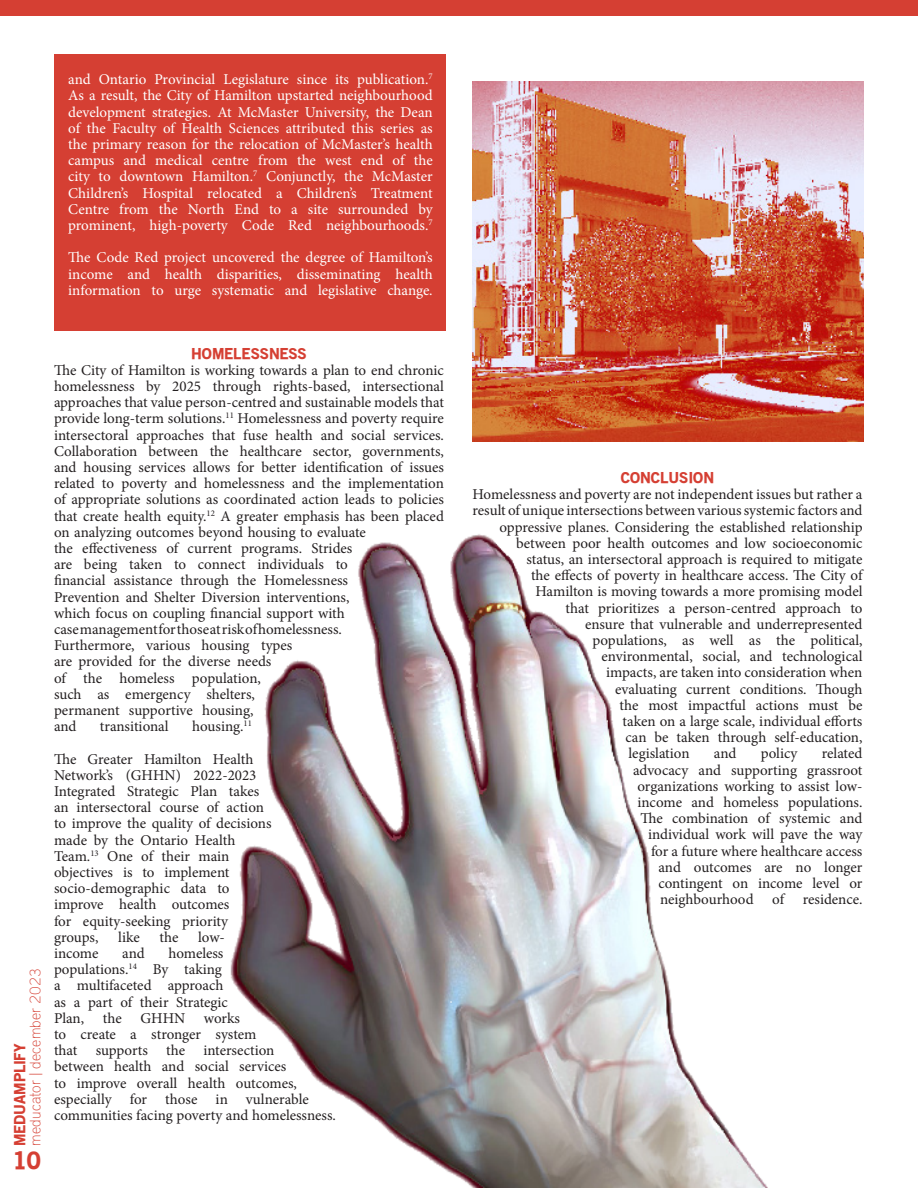
<style>
.page{position:relative;width:918px;height:1188px;background:#fff}
.page>*{position:absolute;margin:0;border:0;box-sizing:border-box;transform-origin:0 0}
.t1{font:900 24px "Old Sans";color:#d53f33}
.t2{font:15px/16.2px "Minion Pro";color:#231f20}
.t3{font:15px/16.2px "Minion Pro";color:#fff;text-align:justify}
.t4{font:900 15px "Old Sans";color:#d53f33}
.t5{font:100 15px "District Pro";letter-spacing:.01em;color:#d53f33}
</style>
<div class="page">
<img style="left:472px;top:82px;width:392px;height:359px">
<div style="left:55px;top:54px;width:391px;height:276px;background:#d53f33"></div>
<img style="left:230px;top:534px;width:538px;height:654px">
<div style="left:0;top:0;width:918px;height:15px;background:#d53f33"></div>
<p class="t3" style="left:68px;top:71px;width:366px">and Ontario Provincial Legislature since its publication.<sup>7<br></sup>As a result, the City of Hamilton upstarted neighbourhood</p>
<p class="t3" style="left:68px;top:104px;width:366px">development strategies. At McMaster University, the Dean of the Faculty of Health Sciences attributed this series as the primary reason for the relocation of McMaster’s health campus and medical centre from the west end of the city to downtown Hamilton.<sup>7</sup> Conjunctly, the McMaster Children’s Hospital relocated a Children’s Treatment Centre from the North End to a site surrounded by prominent, high-poverty Code Red neighbourhoods.<sup>7</sup></p>
<p class="t3" style="left:68px;top:250px;width:366px">The Code Red project uncovered the degree of Hamilton’s income and health disparities, disseminating health information to urge systematic and legislative change.</p>
<p class="t5" style="left:25px;top:1146px;width:179px;rotate:-90deg">meducator | december 2023</p>
<p class="t1" style="left:12px;top:1145px;width:30px">10</p>
<p class="t4" style="left:10px;top:1146px;width:104px;rotate:-90deg">MEDUAMPLIFY</p>
<p class="t4" style="left:191px;top:344px;width:117px">HOMELESSNESS</p>
<p class="t2" style="left:54px;top:362px;width:392px">The City of Hamilton is working towards a plan to end chronic homelessness by 2025 through rights-based, intersectional approaches that value person-centred and sustainable models that provide long-term solutions.<sup>11</sup> Homelessness and poverty require intersectoral approaches that fuse health and social services.<br>Collaboration between the healthcare sector, governments, and housing services allows for better identification of issues related to poverty and homelessness and the implementation of appropriate solutions as coordinated action leads to policies that create health equity.<sup>12</sup> A greater emphasis has been placed on analyzing outcomes beyond housing to evaluate<br>the effectiveness of current programs. Strides<br>are being taken to connect individuals to<br>financial assistance through the Homelessness<br>Prevention and Shelter Diversion interventions,<br>which focus on coupling financial support with</p>
<p class="t2" style="left:54px;top:621px;width:290px">case management for those at risk of homelessness.<br>Furthermore, various housing types<br>are provided for the diverse needs<br>of the homeless population,<br>such as emergency shelters,<br>permanent supportive housing,<br>and</p>
<p class="t2" style="left:100px;top:718px;width:70px">transitional</p>
<p class="t2" style="left:192px;top:718px;width:61px">housing.<sup>11</sup></p>
<p class="t2" style="left:54px;top:751px;width:219px">The Greater Hamilton Health<br>Network’s (GHHN) 2022-2023<br>Integrated Strategic Plan takes an intersectoral course of action to improve the quality of decisions made by the Ontario Health<br>Team.<sup>13</sup> One of their main objectives is to implement socio-demographic data to improve health outcomes<br>for equity-seeking priority groups,</p>
<p class="t2" style="left:118px;top:929px;width:23px">like</p>
<p class="t2" style="left:159px;top:929px;width:20px">the</p>
<p class="t2" style="left:198px;top:929px;width:28px">low-</p>
<p class="t2" style="left:54px;top:945px;width:284px;text-indent:114px">homeless<br>populations.<sup>14</sup> By taking<br>a multifaceted approach<br>as a part of their Strategic<br>Plan, the GHHN works<br>to create a stronger system<br>that supports the intersection<br>between health and social services<br>to improve overall health outcomes, especially for those in vulnerable communities facing poverty and homelessness.</p>
<p class="t2" style="left:54px;top:945px;width:46px">income</p>
<p class="t2" style="left:122px;top:945px;width:24px">and</p>
<p class="t4" style="left:621px;top:468px;width:95px">CONCLUSION</p>
<p class="t2" style="left:472px;top:486px;width:392px">Homelessness and poverty are not independent issues but rather a</p>
<p class="t2" style="left:472px;top:503px;width:392px">result of unique intersections between various systemic factors and</p>
<p class="t2" style="left:500px;top:519px;width:365px">oppressive planes. Considering the established relationship</p>
<p class="t2" style="left:516px;top:535px;width:348px">between poor health outcomes and low socioeconomic</p>
<p class="t2" style="left:526px;top:551px;width:337px">status, an intersectoral approach is required to mitigate</p>
<p class="t2" style="left:531px;top:567px;width:333px">the effects of poverty in healthcare access. The City of</p>
<p class="t2" style="left:536px;top:584px;width:329px">Hamilton is moving towards a more promising model</p>
<p class="t2" style="left:566px;top:600px;width:299px">that prioritizes a person-centred approach to</p>
<p class="t2" style="left:585px;top:616px;width:279px">ensure that vulnerable and underrepresented</p>
<p class="t2" style="left:592px;top:632px;width:272px">populations, as well as the political,</p>
<p class="t2" style="left:602px;top:648px;width:263px">environmental, social, and technological</p>
<p class="t2" style="left:606px;top:665px;width:258px">impacts, are taken into consideration when</p>
<p class="t2" style="left:615px;top:681px;width:249px">evaluating current conditions. Though</p>
<p class="t2" style="left:620px;top:697px;width:244px">the most impactful actions must be</p>
<p class="t2" style="left:622px;top:713px;width:241px">taken on a large scale, individual efforts</p>
<p class="t2" style="left:626px;top:729px;width:238px">can be taken through self-education,</p>
<p class="t2" style="left:628px;top:746px;width:63px">legislation</p>
<p class="t2" style="left:714px;top:746px;width:24px">and</p>
<p class="t2" style="left:761px;top:746px;width:38px">policy</p>
<p class="t2" style="left:633px;top:746px;width:231px;text-align:right">related<br>advocacy and supporting grassroot organizations working to assist low&shy;income and homeless populations.<br>The combination of systemic and individual work will pave the way for a future where healthcare access and outcomes are no longer contingent on income level or</p>
<p class="t2" style="left:660px;top:891px;width:204px">neighbourhood of residence.</p>
</div>
